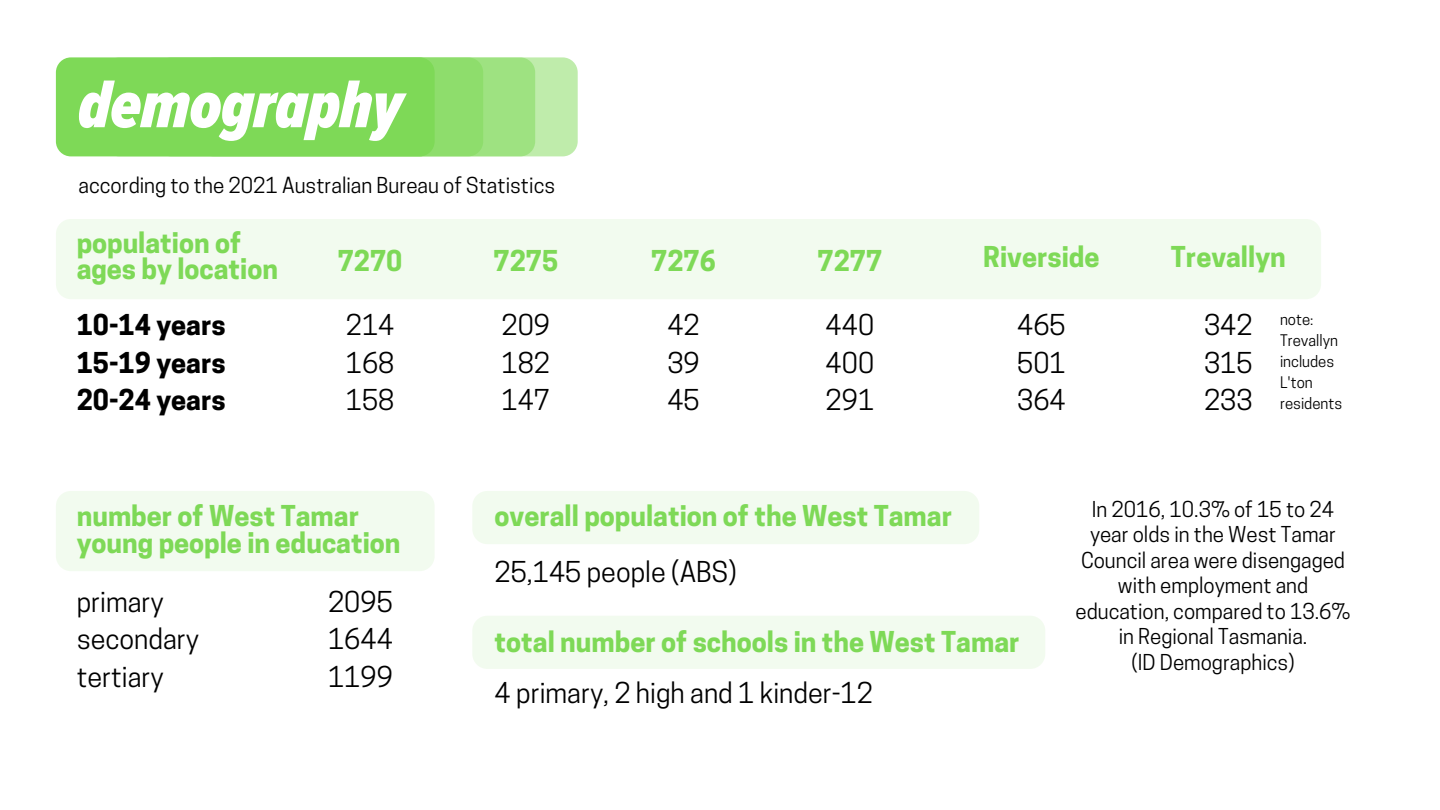
<style>
.page{position:relative;width:1440px;height:810px;background:#fff}
.page>*{position:absolute;margin:0;border:0;box-sizing:border-box;transform-origin:0 0}
.t1{font:italic 900 70px "Proxima Nova Ex Cn";color:#fff}
.t2{font:700 27px/26.2px "Cooper Hewitt";color:#7ed957}
.t3{font:27px/37.5px "Cooper Hewitt";color:#000;text-align:justify}
.t4{font:700 27px/37.5px "Cooper Hewitt";color:#000;text-align:justify}
.t5{font:20.6px/25.5px "Cooper Hewitt";color:#000;text-align:center}
.t6{font:15px/21px "Cooper Hewitt";color:#000}
</style>
<div class="page">
<div style="left:56px;top:219px;width:1265px;height:80px;background:#f2fbef;border-radius:15px"></div>
<div style="left:56px;top:491px;width:379px;height:80px;background:#f2fbef;border-radius:15px"></div>
<div style="left:472px;top:491px;width:507px;height:53px;background:#f2fbef;border-radius:15px"></div>
<div style="left:472px;top:616px;width:573px;height:53px;background:#f2fbef;border-radius:15px"></div>
<div style="left:56px;top:57px;width:379px;height:99px;background:#7ed957;border-radius:15px"></div>
<svg style="left:199px;top:57px;width:379px;height:99px"></svg>
<h1 class="t1" style="left:79px;top:63px;width:326px">demography</h1>
<p class="t5" style="left:79px;top:175px;width:478px">according to the 2021 Australian Bureau of Statistics</p>
<h2 class="t2" style="left:77px;top:233px;width:203px">population of ages by location</h2>
<h2 class="t4" style="left:77px;top:310px;width:151px">10-14 years 15-19 years 20-24 years</h2>
<h2 class="t3" style="left:346px;top:310px;width:50px">214<br>168<br>158</h2>
<h2 class="t2" style="left:983px;top:247px;width:118px">Riverside</h2>
<h2 class="t2" style="left:1171px;top:247px;width:116px">Trevallyn</h2>
<h2 class="t2" style="left:338px;top:251px;width:66px">7270</h2>
<h2 class="t2" style="left:493px;top:251px;width:66px">7275</h2>
<h2 class="t2" style="left:651px;top:251px;width:66px">7276</h2>
<h2 class="t2" style="left:818px;top:251px;width:66px">7277</h2>
<h2 class="t3" style="left:502px;top:310px;width:50px">209<br>182<br>147</h2>
<h2 class="t3" style="left:667px;top:310px;width:34px">42<br>39<br>45</h2>
<h2 class="t3" style="left:826px;top:310px;width:50px">440<br>400<br>291</h2>
<h2 class="t3" style="left:1017px;top:310px;width:50px">465<br>501<br>364</h2>
<h2 class="t3" style="left:1204px;top:310px;width:50px">342<br>315<br>233</h2>
<p class="t6" style="left:1280px;top:311px;width:64px">note:<br>Trevallyn includes<br>L'ton residents</p>
<h2 class="t2" style="left:77px;top:505px;width:325px;line-height:27px">number of West Tamar young people in education</h2>
<h2 class="t3" style="left:77px;top:586px;width:124px;text-align:left">primary secondary tertiary</h2>
<h2 class="t3" style="left:328px;top:586px;width:66px">2095<br>1644<br>1199</h2>
<h2 class="t2" style="left:495px;top:506px;width:459px">overall population of the West Tamar</h2>
<h2 class="t3" style="left:495px;top:557px;width:244px">25,145 people (ABS)</h2>
<h2 class="t2" style="left:495px;top:632px;width:527px">total number of schools in the West Tamar</h2>
<h2 class="t3" style="left:495px;top:677px;width:380px">4 primary, 2 high and 1 kinder-12</h2>
<p class="t5" style="left:1076px;top:499px;width:277px">In 2016, 10.3% of 15 to 24 year olds in the West Tamar<br>Council area were disengaged with employment and education, compared to 13.6% in Regional Tasmania.<br>(ID Demographics)</p>
</div>
